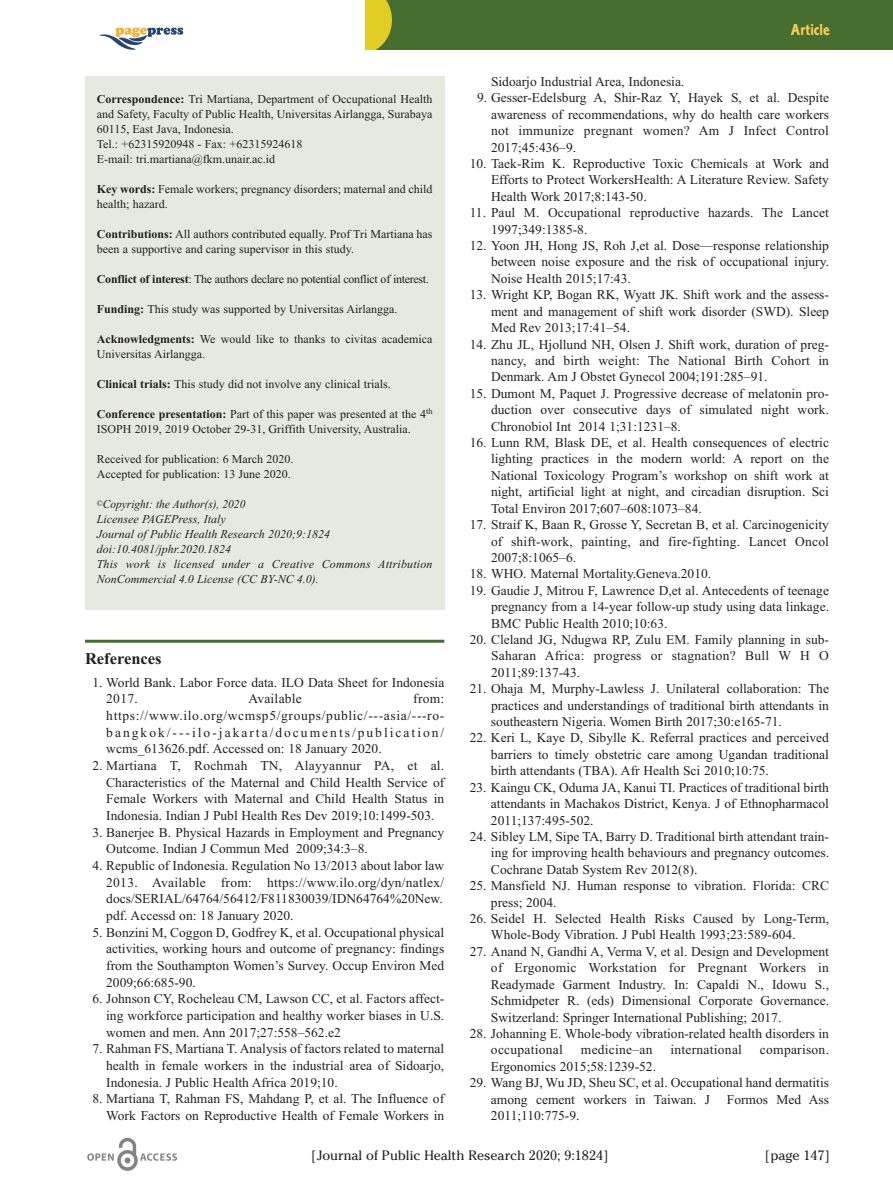
<style>
.page{position:relative;width:893px;height:1191px;background:#fff}
.page>*{position:absolute;margin:0;border:0;box-sizing:border-box;transform-origin:0 0}
.t1{font:700 16.5px "Times New Roman";color:#231f20}
.t2{font:16.5px "Corinthian Bold Condensed Plain";color:#f9cc53}
.t3{font:13.5px/16.4px "Times New Roman";color:#231f20;text-align:justify}
.t4{font:13.5px "Cheltenham";color:#231f20}
.t5{font:13.5px "Times New Roman";letter-spacing:.02em;color:#231f20}
.t6{font:12px/15px "Times New Roman";color:#231f20}
.t7{font:italic 12px/15px "Times New Roman";color:#231f20;scale:.95 1}
.t8{font:12px "Times New Roman";letter-spacing:-.025em;color:#231f20}
.s1{font-weight:700}
</style>
<div class="page">
<hr style="left:85px;top:639px;width:359px;height:3px;background:#486d30">
<img style="left:87px;top:1137px;width:90px;height:34px">
<div style="left:366px;top:0;width:527px;height:49px;background:#476d2f"></div>
<img style="left:100px;top:27px;width:84px;height:23px">
<div style="left:85px;top:77px;width:359px;height:532px;background:#e5e9e0"></div>
<p class="t2" style="left:791px;top:24px;width:40px">Article</p>
<p class="t3" style="left:491px;top:73px;width:195px">Sidoarjo Industrial Area, Indonesia.</p>
<p class="t3" style="left:491px;top:89px;width:340px;text-indent:-14px">9. Gesser-Edelsburg A, Shir-Raz Y, Hayek S, et al. Despite awareness of recommendations, why do health care workers not immunize pregnant women? Am J Infect Control 2017;45:436–9.</p>
<p class="t3" style="left:491px;top:155px;width:340px;text-indent:-21px">10. Taek-Rim K. Reproductive Toxic Chemicals at Work and Efforts to Protect WorkersHealth: A Literature Review. Safety Health Work 2017;8:143-50.</p>
<p class="t3" style="left:491px;top:204px;width:340px;text-indent:-21px">11. Paul M. Occupational reproductive hazards. The Lancet<br>1997;349:1385-8.</p>
<p class="t3" style="left:491px;top:237px;width:340px;text-indent:-21px">12. Yoon JH, Hong JS, Roh J,et al. Dose—response relationship between noise exposure and the risk of occupational injury.<br>Noise Health 2015;17:43.</p>
<p class="t3" style="left:491px;top:286px;width:340px;text-indent:-21px">13. Wright KP, Bogan RK, Wyatt JK. Shift work and the assess&shy;ment and management of shift work disorder (SWD). Sleep Med Rev 2013;17:41–54.</p>
<p class="t3" style="left:491px;top:336px;width:340px;text-indent:-21px">14. Zhu JL, Hjollund NH, Olsen J. Shift work, duration of preg&shy;nancy, and birth weight: The National Birth Cohort in Denmark. Am J Obstet Gynecol 2004;191:285–91.</p>
<p class="t3" style="left:491px;top:385px;width:340px;text-indent:-21px">15. Dumont M, Paquet J. Progressive decrease of melatonin pro&shy;duction over consecutive days of simulated night work.<br>Chronobiol Int 2014 1;31:1231–8.</p>
<p class="t3" style="left:491px;top:434px;width:340px;text-indent:-21px">16. Lunn RM, Blask DE, et al. Health consequences of electric lighting practices in the modern world: A report on the National Toxicology Program’s workshop on shift work at night, artificial light at night, and circadian disruption. Sci Total Environ 2017;607–608:1073–84.</p>
<p class="t3" style="left:491px;top:516px;width:340px;text-indent:-21px">17. Straif K, Baan R, Grosse Y, Secretan B, et al. Carcinogenicity of shift-work, painting, and fire-fighting. Lancet Oncol 2007;8:1065–6.</p>
<p class="t3" style="left:470px;top:565px;width:243px">18. WHO. Maternal Mortality.Geneva.2010.</p>
<p class="t3" style="left:491px;top:582px;width:340px;text-indent:-21px">19. Gaudie J, Mitrou F, Lawrence D,et al. Antecedents of teenage pregnancy from a 14-year follow-up study using data linkage.<br>BMC Public Health 2010;10:63.</p>
<p class="t3" style="left:491px;top:631px;width:340px;text-indent:-21px">20. Cleland JG, Ndugwa RP, Zulu EM. Family planning in sub-Saharan Africa: progress or stagnation? Bull W H O 2011;89:137-43.</p>
<p class="t3" style="left:491px;top:680px;width:340px;text-indent:-21px">21. Ohaja M, Murphy-Lawless J. Unilateral collaboration: The practices and understandings of traditional birth attendants in southeastern Nigeria. Women Birth 2017;30:e165-71.</p>
<p class="t3" style="left:491px;top:729px;width:340px;text-indent:-21px">22. Keri L, Kaye D, Sibylle K. Referral practices and perceived barriers to timely obstetric care among Ugandan traditional birth attendants (TBA). Afr Health Sci 2010;10:75.</p>
<p class="t3" style="left:491px;top:779px;width:340px;text-indent:-21px">23. Kaingu CK, Oduma JA, Kanui TI. Practices of traditional birth attendants in Machakos District, Kenya. J of Ethnopharmacol 2011;137:495-502.</p>
<p class="t3" style="left:491px;top:828px;width:340px;text-indent:-21px">24. Sibley LM, Sipe TA, Barry D. Traditional birth attendant train&shy;ing for improving health behaviours and pregnancy outcomes.<br>Cochrane Datab System Rev 2012(8).</p>
<p class="t3" style="left:491px;top:877px;width:340px;text-indent:-21px">25. Mansfield NJ. Human response to vibration. Florida: CRC press; 2004.</p>
<p class="t3" style="left:491px;top:910px;width:340px;text-indent:-21px">26. Seidel H. Selected Health Risks Caused by Long-Term,<br>Whole-Body Vibration. J Publ Health 1993;23:589-604.</p>
<p class="t3" style="left:491px;top:943px;width:340px;text-indent:-21px">27. Anand N, Gandhi A, Verma V, et al. Design and Development of Ergonomic Workstation for Pregnant Workers in Readymade Garment Industry. In: Capaldi N., Idowu S., Schmidpeter R. (eds) Dimensional Corporate Governance.<br>Switzerland: Springer International Publishing; 2017.</p>
<p class="t3" style="left:491px;top:1025px;width:340px;text-indent:-21px">28. Johanning E. Whole-body vibration-related health disorders in occupational</p>
<p class="t6" style="left:97px;top:91px;width:337px"><span class="s1">Correspondence:</span> Tri Martiana, Department of Occupational Health and Safety, Faculty of Public Health, Universitas Airlangga, Surabaya 60115, East Java, Indonesia.<br>Tel.: +62315920948 - Fax: +62315924618<br>E-mail: tri.martiana@fkm.unair.ac.id</p>
<p class="t6" style="left:97px;top:181px;width:337px"><span class="s1">Key words:</span> Female workers; pregnancy disorders; maternal and child health; hazard.</p>
<p class="t6" style="left:97px;top:226px;width:337px"><span class="s1">Contributions:</span> All authors contributed equally. Prof Tri Martiana has been a supportive and caring supervisor in this study.</p>
<p class="t8" style="left:97px;top:272px;width:334px"><span class="s1">Conflict of interest</span>: The authors declare no potential conflict of interest.</p>
<p class="t6" style="left:97px;top:301px;width:302px"><span class="s1">Funding:</span> This study was supported by Universitas Airlangga.</p>
<p class="t6" style="left:97px;top:331px;width:337px"><span class="s1">Acknowledgments:</span> We would like to thanks to civitas academica<br>Universitas Airlangga.</p>
<p class="t6" style="left:97px;top:376px;width:295px"><span class="s1">Clinical trials:</span> This study did not involve any clinical trials.</p>
<p class="t6" style="left:97px;top:406px;width:337px"><span class="s1">Conference presentation:</span> Part of this paper was presented at the 4<sup>th<br></sup>ISOPH 2019, 2019 October 29-31, Griffith University, Australia.</p>
<p class="t6" style="left:97px;top:451px;width:198px">Received for publication: 6 March 2020.<br>Accepted for publication: 13 June 2020.</p>
<p class="t7" style="left:97px;top:496px;width:355px"><sup>©</sup>Copyright: the Author(s), 2020<br>Licensee PAGEPress, Italy<br>Journal of Public Health Research 2020;9:1824 doi:10.4081/jphr.2020.1824<br>This work is licensed under a Creative Commons Attribution NonCommercial 4.0 License (CC BY-NC 4.0).</p>
<p class="t1" style="left:85px;top:648px;width:78px">References</p>
<p class="t3" style="left:106px;top:673px;width:340px;text-indent:-14px">1. World Bank. Labor Force data. ILO Data Sheet for Indonesia<br>2017.</p>
<p class="t5" style="left:248px;top:691px;width:55px">Available</p>
<p class="t3" style="left:106px;top:690px;width:340px;text-indent:307px">from: https://www.ilo.org/wcmsp5/groups/public/---asia/---ro&shy;bangkok/---ilo-jakarta/documents/publication/ wcms_613626.pdf. Accessed on: 18 January 2020.</p>
<p class="t3" style="left:106px;top:757px;width:340px;text-indent:-14px">2. Martiana T, Rochmah TN, Alayyannur PA, et al.<br>Characteristics of the Maternal and Child Health Service of Female Workers with Maternal and Child Health Status in Indonesia. Indian J Publ Health Res Dev 2019;10:1499-503.</p>
<p class="t3" style="left:106px;top:823px;width:340px;text-indent:-14px">3. Banerjee B. Physical Hazards in Employment and Pregnancy<br>Outcome. Indian J Commun Med 2009;34:3–8.</p>
<p class="t3" style="left:106px;top:857px;width:340px;text-indent:-14px">4. Republic of Indonesia. Regulation No 13/2013 about labor law 2013. Available from: https://www.ilo.org/dyn/natlex/ docs/SERIAL/64764/56412/F811830039/IDN64764%20New. pdf. Accessd on: 18 January 2020.</p>
<p class="t3" style="left:106px;top:923px;width:340px;text-indent:-14px">5. Bonzini M, Coggon D, Godfrey K, et al. Occupational physical activities, working hours and outcome of pregnancy: findings from the Southampton Women’s Survey. Occup Environ Med 2009;66:685-90.</p>
<p class="t3" style="left:106px;top:990px;width:340px;text-indent:-14px">6. Johnson CY, Rocheleau CM, Lawson CC, et al. Factors affect&shy;ing workforce participation and healthy worker biases in U.S. women and men. Ann 2017;27:558–562.e2</p>
<p class="t3" style="left:106px;top:1040px;width:340px;text-indent:-14px">7. Rahman FS, Martiana T. Analysis of factors related to maternal health in female workers in the industrial area of Sidoarjo, Indonesia. J Public Health Africa 2019;10.</p>
<p class="t3" style="left:92px;top:1090px;width:353px;text-align:right">8. Martiana T, Rahman FS, Mahdang P, et al. The Influence of<br>Work Factors on Reproductive Health of Female Workers in</p>
<p class="t5" style="left:581px;top:1041px;width:73px">medicine–an</p>
<p class="t5" style="left:670px;top:1041px;width:73px">international</p>
<p class="t5" style="left:760px;top:1041px;width:71px">comparison.</p>
<p class="t3" style="left:491px;top:1058px;width:167px">Ergonomics 2015;58:1239-52.</p>
<p class="t3" style="left:491px;top:1074px;width:340px;text-indent:-21px">29. Wang BJ, Wu JD, Sheu SC, et al. Occupational hand dermatitis among cement workers in Taiwan. J Formos Med Ass 2011;110:775-9.</p>
<p class="t4" style="left:311px;top:1147px;width:299px">[Journal of Public Health Research 2020; 9:1824]</p>
<p class="t4" style="left:765px;top:1147px;width:66px">[page 147]</p>
</div>
